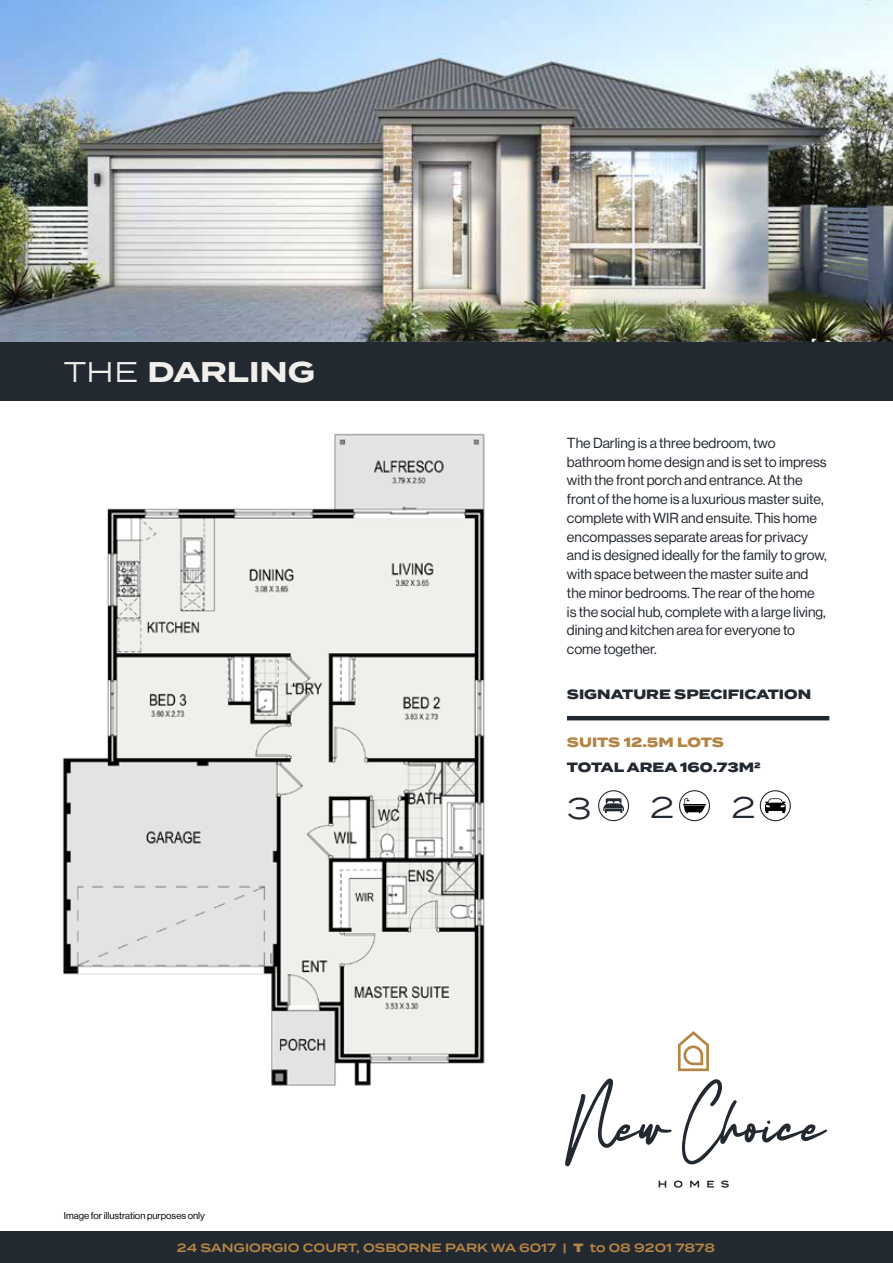
<style>
.page{position:relative;width:893px;height:1263px;background:#fff}
.page>*{position:absolute;margin:0;border:0;box-sizing:border-box;transform-origin:0 0}
.t1{font:29.85px "Termina";color:#232930}
.t2{font:700 28.5px "Termina";color:#f1efec}
.t3{font:14.25px/18.8px "N Haas Grotesk DS Pro 55 Rg";color:#232930}
.t4{font:800 13.5px "Termina";color:#232930}
.t5{font:800 13.5px "Termina";color:#b58545}
.t6{font:600 12px "Termina";color:#b58545}
.t7{font:9.75px "N Haas Grotesk DS Pro 55 Rg";color:#000}
.s1{font-weight:400}
.s2{font-weight:900}
</style>
<div class="page">
<div style="left:0;top:1231px;width:893px;height:32px;background:#232930"></div>
<svg style="left:565px;top:1078px;width:106px;height:88px"></svg>
<svg style="left:682px;top:1079px;width:145px;height:85px"></svg>
<svg style="left:659px;top:1181px;width:7px;height:6px"></svg>
<svg style="left:674px;top:1180px;width:8px;height:8px"></svg>
<svg style="left:690px;top:1181px;width:9px;height:6px"></svg>
<svg style="left:707px;top:1181px;width:7px;height:6px"></svg>
<svg style="left:721px;top:1180px;width:8px;height:8px"></svg>
<svg style="left:678px;top:1031px;width:31px;height:40px"></svg>
<div style="left:0;top:341px;width:893px;height:59px;background:#232930"></div>
<img style="left:0;top:0;width:893px;height:341px">
<hr style="left:567px;top:716px;width:262px;height:4px;background:#232930">
<div style="left:598px;top:790px;width:31px;height:31px;border:1px solid #232930;border-radius:50%"></div>
<svg style="left:603px;top:798px;width:21px;height:15px"></svg>
<div style="left:760px;top:790px;width:31px;height:31px;border:1px solid #232930;border-radius:50%"></div>
<svg style="left:765px;top:798px;width:21px;height:15px"></svg>
<div style="left:679px;top:790px;width:31px;height:31px;border:1px solid #232930;border-radius:50%"></div>
<svg style="left:683px;top:798px;width:23px;height:15px"></svg>
<img style="left:63px;top:433px;width:422px;height:653px">
<h2 class="t2" style="left:64px;top:350px;width:253px"><span class="s1">THE</span> DARLING</h2>
<p class="t7" style="left:64px;top:1209px;width:143px">Image for illustration purposes only</p>
<p class="t3" style="left:567px;top:434px;width:261px">The Darling is a three bedroom, two bathroom home design and is set to impress with the front porch and entrance. At the front of the home is a luxurious master suite, complete with WIR and ensuite. This home encompasses separate areas for privacy and is designed ideally for the family to grow, with space between the master suite and the minor bedrooms. The rear of the home is the social hub, complete with a large living, dining and kitchen area for everyone to come together.</p>
<p class="t4" style="left:567px;top:684px;width:246px">SIGNATURE SPECIFICATION</p>
<p class="t5" style="left:567px;top:732px;width:158px">SUITS 12.5M LOTS</p>
<p class="t4" style="left:567px;top:757px;width:195px">TOTAL AREA 160.73M2</p>
<h1 class="t1" style="left:567px;top:786px;width:26px">3</h1>
<h1 class="t1" style="left:650px;top:786px;width:26px">2</h1>
<h1 class="t1" style="left:731px;top:785px;width:26px">2</h1>
<p class="t6" style="left:177px;top:1238px;width:540px">24 SANGIORGIO COURT, OSBORNE PARK WA 6017 | <span class="s2">T</span> to 08 9201 7878</p>
</div>
